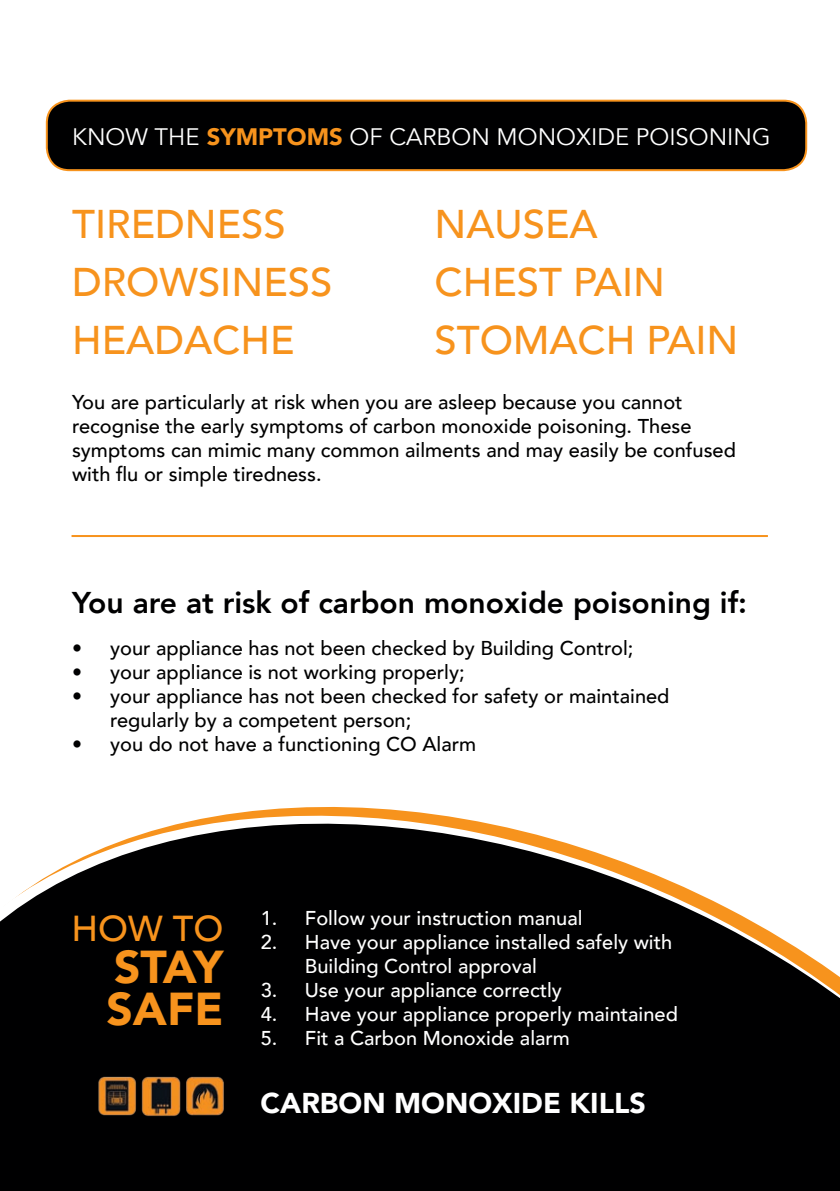
<style>
.page{position:relative;width:840px;height:1191px;background:#fff}
.page>*{position:absolute;margin:0;border:0;box-sizing:border-box;transform-origin:0 0}
.t1{font:900 46px/42px "Avenir";color:#f7931d}
.t2{font:500 40px "Avenir";color:#f7931d}
.t3{font:500 36px "Avenir";color:#f7931d}
.t4{font:800 30px "Avenir";color:#000001}
.t5{font:900 28.6px "Avenir";color:#fff}
.t6{font:23.8px "Avenir";color:#fff}
.t7{font:500 20px/24px "Avenir";color:#000001}
.t8{font:500 20px/24px "Avenir";color:#fff}
.s1{font-weight:900;color:#f7931d}
</style>
<div class="page">
<div style="left:47px;top:101px;width:758px;height:69px;background:#000001;border-radius:23px"></div>
<div style="left:46px;top:100px;width:760px;height:71px;border:2px solid #f7931d;border-radius:23px"></div>
<svg style="left:0;top:807px;width:839px;height:384px;background:#2a2725"></svg>
<img style="left:94px;top:1074px;width:132px;height:44px">
<hr style="left:71px;top:535px;width:696px;height:2px;background:#f7931d">
<p class="t6" style="left:72px;top:123px;width:699px">KNOW THE <span class="s1">SYMPTOMS</span> OF CARBON MONOXIDE POISONING</p>
<p class="t2" style="left:72px;top:189px;width:215px">TIREDNESS</p>
<p class="t2" style="left:72px;top:247px;width:261px">DROWSINESS</p>
<p class="t2" style="left:72px;top:305px;width:224px">HEADACHE</p>
<p class="t2" style="left:434px;top:189px;width:164px">NAUSEA</p>
<p class="t2" style="left:434px;top:247px;width:232px">CHEST PAIN</p>
<p class="t2" style="left:434px;top:305px;width:305px">STOMACH PAIN</p>
<p class="t7" style="left:72px;top:389px;width:665px">You are particularly at risk when you are asleep because you cannot recognise the early symptoms of carbon monoxide poisoning. These symptoms can mimic many common ailments and may easily be confused with flu or simple tiredness.</p>
<p class="t4" style="left:72px;top:579px;width:676px">You are at risk of carbon monoxide poisoning if:</p>
<p class="t7" style="left:72px;top:635px;width:562px">• your appliance has not been checked by Building Control;</p>
<p class="t7" style="left:72px;top:659px;width:394px">• your appliance is not working properly;</p>
<p class="t7" style="left:110px;top:683px;width:560px;text-indent:-38px">• your appliance has not been checked for safety or maintained regularly by a competent person;</p>
<p class="t7" style="left:72px;top:731px;width:405px">• you do not have a functioning CO Alarm</p>
<p class="t3" style="left:71px;top:897px;width:153px">HOW TO</p>
<p class="t1" style="left:106px;top:944px;width:118px">STAY<br>SAFE</p>
<p class="t8" style="left:261px;top:904px;width:323px">1. Follow your instruction manual</p>
<p class="t8" style="left:305px;top:928px;width:369px;text-indent:-44px">2. Have your appliance installed safely with<br>Building Control approval</p>
<p class="t8" style="left:261px;top:976px;width:302px">3. Use your appliance correctly</p>
<p class="t8" style="left:261px;top:1000px;width:418px">4. Have your appliance properly maintained</p>
<p class="t8" style="left:261px;top:1024px;width:310px">5. Fit a Carbon Monoxide alarm</p>
<p class="t5" style="left:260px;top:1078px;width:386px">CARBON MONOXIDE KILLS</p>
</div>
